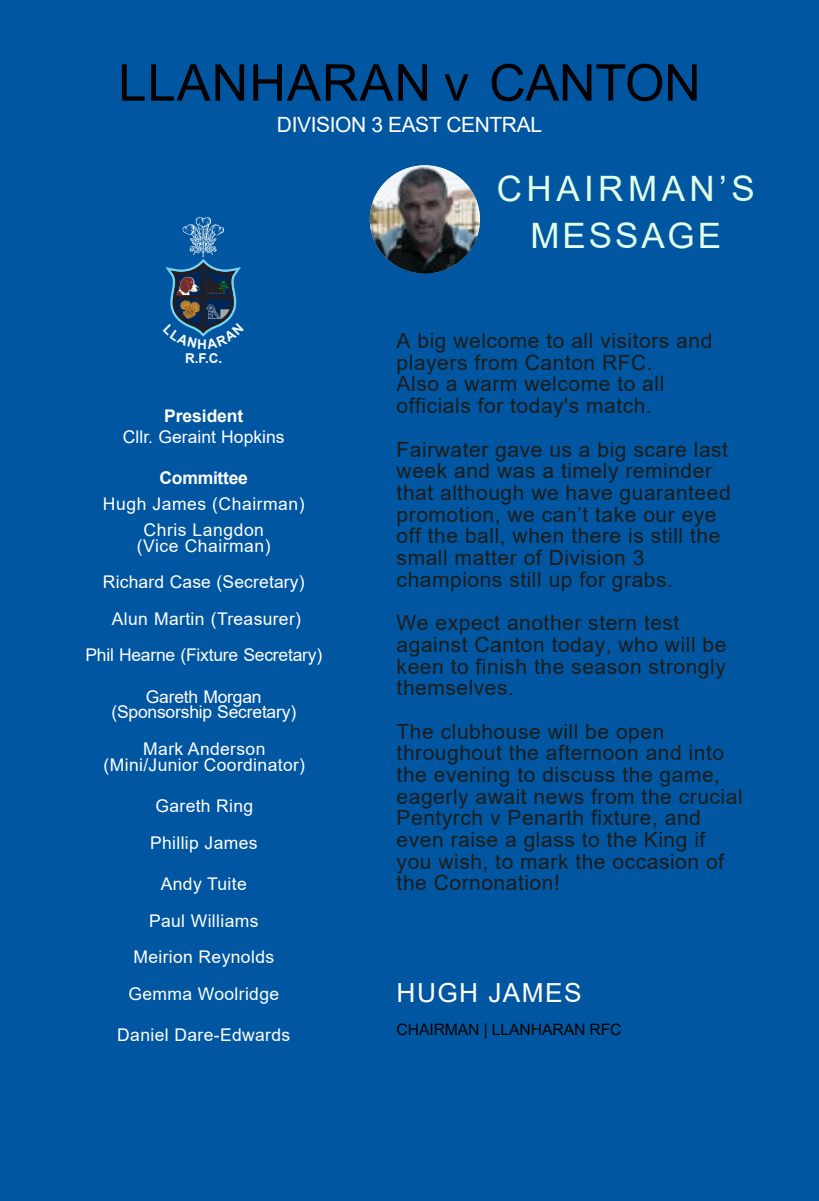
<style>
.page{position:relative;width:819px;height:1201px;background:#fff}
.page>*{position:absolute;margin:0;border:0;box-sizing:border-box;transform-origin:0 0}
.t1{font:50.75px "Arial";letter-spacing:.02em;color:#050001}
.t2{font:35px/47.2px "Arial";letter-spacing:.125em;color:#e2ffe6;text-align:center}
.t3{font:26.25px "Arial";letter-spacing:.055em;color:#fff}
.t4{font:21px/21.7px "Arial";letter-spacing:.025em;color:#1d1d1b}
.t5{font:21px "Arial";letter-spacing:-.02em;color:#fff}
.t6{font:17.5px/36.6px "Arial";letter-spacing:.02em;color:#fff;text-align:center}
.t7{font:17.5px/15.8px "Arial";letter-spacing:-.01em;color:#fff;text-align:center}
.t8{font:17.5px "Arial";color:#fff}
.t9{font:700 17.5px "Arial";letter-spacing:-.01em;color:#fff}
.t10{font:15.75px "Arial";letter-spacing:-.01em;color:#040300}
.t11{font:700 13.47px "Arial";color:#fcfcfc}
</style>
<div class="page">
<div style="left:0;top:0;width:819px;height:1200px;background:#0056a1"></div>
<img style="left:370px;top:165px;width:110px;height:108px;border-radius:50%">
<svg style="left:165px;top:217px;width:76px;height:120px"></svg>
<h1 class="t1" style="left:118px;top:64px;width:584px">LLANHARAN v CANTON</h1>
<p class="t5" style="left:277px;top:116px;width:266px">DIVISION 3 EAST CENTRAL</p>
<p class="t11" style="left:185px;top:353px;width:39px">R.F.C.</p>
<p class="t9" style="left:164px;top:409px;width:81px">President</p>
<p class="t8" style="left:123px;top:430px;width:163px">Cllr. Geraint Hopkins</p>
<p class="t9" style="left:159px;top:471px;width:90px">Committee</p>
<p class="t6" style="left:103px;top:492px;width:203px;line-height:25.7px">Hugh James (Chairman)<br>Chris Langdon</p>
<p class="t6" style="left:85px;top:528px;width:238px">(Vice Chairman)<br>Richard Case (Secretary)<br>Alun Martin (Treasurer)<br>Phil Hearne (Fixture Secretary)</p>
<p class="t7" style="left:111px;top:690px;width:186px">Gareth Morgan (Sponsorship Secretary)</p>
<p class="t6" style="left:104px;top:742px;width:203px;line-height:15.8px">Mark Anderson (Mini/Junior Coordinator)</p>
<p class="t6" style="left:150px;top:789px;width:109px">Gareth Ring<br>Phillip James</p>
<p class="t6" style="left:128px;top:867px;width:152px">Andy Tuite<br>Paul Williams<br>Meirion Reynolds<br>Gemma Woolridge</p>
<p class="t6" style="left:117px;top:1018px;width:174px">Daniel Dare-Edwards</p>
<h2 class="t2" style="left:497px;top:168px;width:259px">CHAIRMAN’S<br>MESSAGE</h2>
<p class="t4" style="left:396px;top:332px;width:317px">A big welcome to all visitors and players from Canton RFC.<br>Also a warm welcome to all officials for today's match.</p>
<p class="t4" style="left:396px;top:440px;width:335px">Fairwater gave us a big scare last week and was a timely reminder that although we have guaranteed promotion, we can’t take our eye off the ball, when there is still the small matter of Division 3 champions still up for grabs.</p>
<p class="t4" style="left:396px;top:614px;width:331px">We expect another stern test against Canton today, who will be keen to finish the season strongly themselves.</p>
<p class="t4" style="left:396px;top:722px;width:347px">The clubhouse will be open throughout the afternoon and into the evening to discuss the game, eagerly await news from the crucial<br>Pentyrch v Penarth fixture, and even raise a glass to the King if you wish, to mark the occasion of the Cornonation!</p>
<p class="t3" style="left:396px;top:983px;width:186px">HUGH JAMES</p>
<p class="t10" style="left:396px;top:1023px;width:226px">CHAIRMAN | LLANHARAN RFC</p>
</div>
